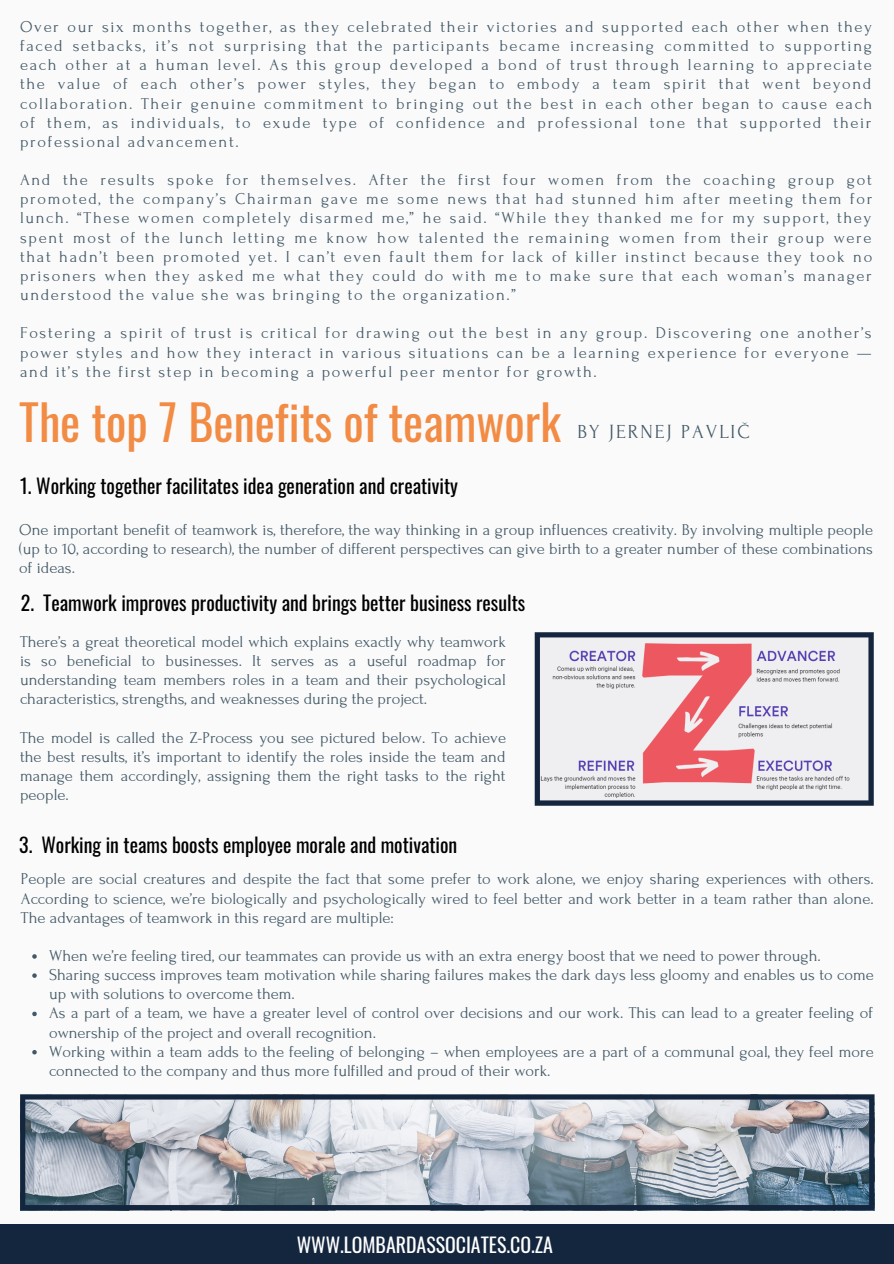
<style>
.page{position:relative;width:894px;height:1264px;background:#fff}
.page>*{position:absolute;margin:0;border:0;box-sizing:border-box;transform-origin:0 0}
.t1{font:47.85px "Oswald";color:#f28b43}
.t2{font:19.8px "Oswald";color:#000}
.t3{font:19.8px "Oswald";color:#fefefe}
.t4{font:19.8px "Forum";letter-spacing:.1em;color:#435967}
.t5{font:16.5px/19.2px "Forum";color:#435967;text-align:justify}
</style>
<div class="page">
<div style="left:0;top:0;width:893px;height:1263px;background:#fafafa"></div>
<div style="left:0;top:1224px;width:893px;height:39px;background:#14263e"></div>
<svg style="left:20px;top:1094px;width:854px;height:116px;background:#a3abb5"></svg>
<svg style="left:534px;top:632px;width:339px;height:173px;fill:#efeef1"></svg>
<svg style="left:32px;top:954px;width:5px;height:4px"></svg>
<svg style="left:32px;top:973px;width:5px;height:4px"></svg>
<svg style="left:32px;top:1011px;width:5px;height:5px"></svg>
<svg style="left:32px;top:1050px;width:5px;height:4px"></svg>
<p class="t5" style="left:20px;top:17px;width:853px">Over our six months together, as they celebrated their victories and supported each other when they faced setbacks, it’s not surprising that the participants became increasing committed to supporting each other at a human level. As this group developed a bond of trust through learning to appreciate the value of each other’s power styles, they began to embody a team spirit that went beyond collaboration. Their genuine commitment to bringing out the best in each other began to cause each of them, as individuals, to exude type of confidence and professional tone that supported their professional advancement.</p>
<p class="t5" style="left:20px;top:170px;width:853px">And the results spoke for themselves. After the first four women from the coaching group got promoted, the company’s Chairman gave me some news that had stunned him after meeting them for lunch. “These women completely disarmed me,” he said. “While they thanked me for my support, they spent most of the lunch letting me know how talented the remaining women from their group were that hadn’t been promoted yet. I can’t even fault them for lack of killer instinct because they took no prisoners when they asked me what they could do with me to make sure that each woman’s manager understood the value she was bringing to the organization.”</p>
<p class="t5" style="left:20px;top:324px;width:852px">Fostering a spirit of trust is critical for drawing out the best in any group. Discovering one another’s power styles and how they interact in various situations can be a learning experience for everyone — and it’s the first step in becoming a powerful peer mentor for growth.</p>
<p class="t1" style="left:19px;top:385px;width:543px">The top 7 Benefits of teamwork</p>
<p class="t2" style="left:20px;top:470px;width:439px">1. Working together facilitates idea generation and creativity</p>
<p class="t5" style="left:19px;top:520px;width:855px">One important benefit of teamwork is, therefore, the way thinking in a group influences creativity. By involving multiple people (up to 10, according to research), the number of different perspectives can give birth to a greater number of these combinations of ideas.</p>
<p class="t2" style="left:21px;top:587px;width:505px">2. Teamwork improves productivity and brings better business results</p>
<p class="t5" style="left:20px;top:632px;width:487px">There’s a great theoretical model which explains exactly why teamwork is so beneficial to businesses. It serves as a useful roadmap for understanding team members roles in a team and their psychological characteristics, strengths, and weaknesses during the project.</p>
<p class="t5" style="left:20px;top:728px;width:487px">The model is called the Z-Process you see pictured below. To achieve the best results, it’s important to identify the roles inside the team and manage them accordingly, assigning them the right tasks to the right people.</p>
<p class="t2" style="left:19px;top:829px;width:439px">3. Working in teams boosts employee morale and motivation</p>
<p class="t4" style="left:577px;top:421px;width:174px">BY JERNEJ PAVLIČ</p>
<p class="t5" style="left:21px;top:869px;width:854px">People are social creatures and despite the fact that some prefer to work alone, we enjoy sharing experiences with others.<br>According to science, we’re biologically and psychologically wired to feel better and work better in a team rather than alone.<br>The advantages of teamwork in this regard are multiple:</p>
<p class="t5" style="left:49px;top:946px;width:773px">When we’re feeling tired, our teammates can provide us with an extra energy boost that we need to power through.</p>
<p class="t5" style="left:49px;top:965px;width:826px">Sharing success improves team motivation while sharing failures makes the dark days less gloomy and enables us to come up with solutions to overcome them.</p>
<p class="t5" style="left:49px;top:1003px;width:825px">As a part of a team, we have a greater level of control over decisions and our work. This can lead to a greater feeling of ownership of the project and overall recognition.</p>
<p class="t5" style="left:49px;top:1042px;width:826px">Working within a team adds to the feeling of belonging – when employees are a part of a communal goal, they feel more connected to the company and thus more fulfilled and proud of their work.</p>
<p class="t3" style="left:296px;top:1229px;width:257px">WWW.LOMBARDASSOCIATES.CO.ZA</p>
</div>
